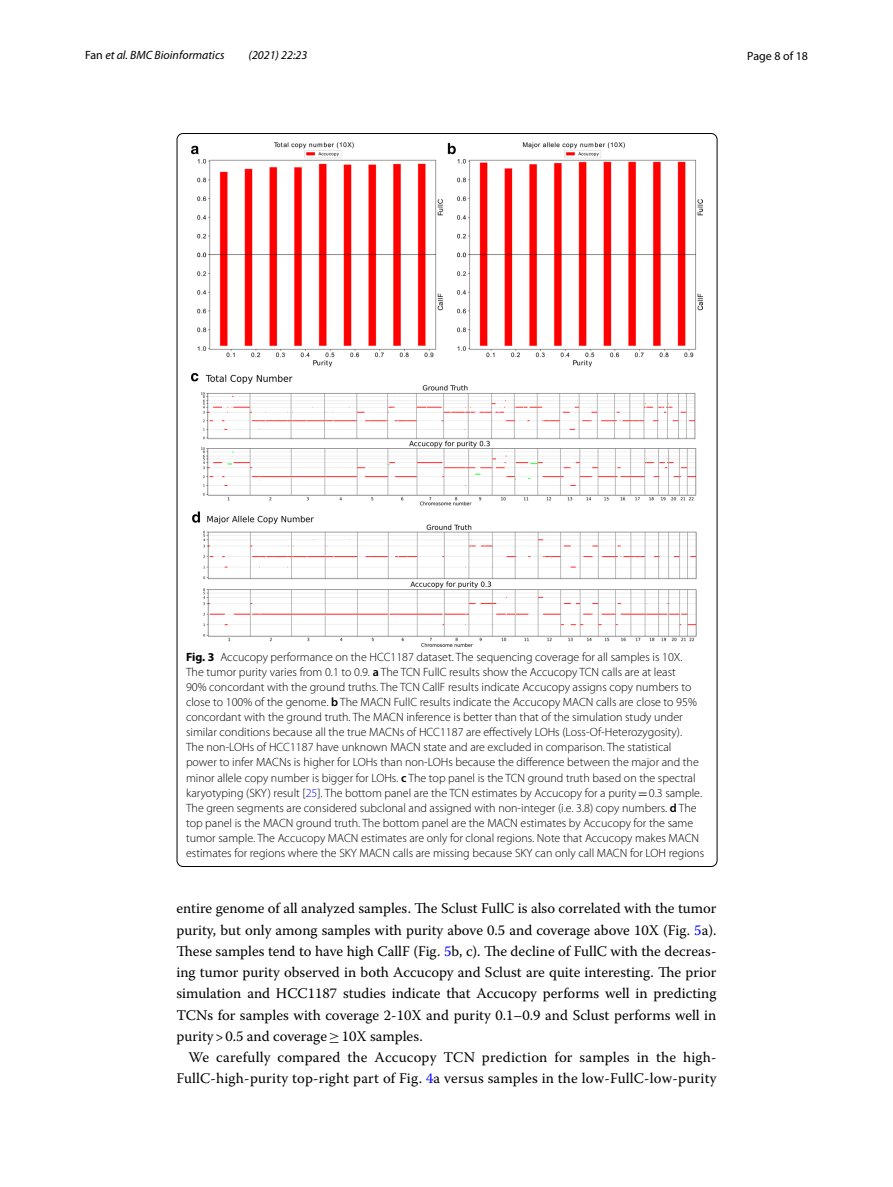
<style>
.page{position:relative;width:893px;height:1187px;background:#fff}
.page>*{position:absolute;margin:0;border:0;box-sizing:border-box;transform-origin:0 0}
.t1{font:14.7px/21.3px "Warnock Pro";letter-spacing:.015em;color:#000;text-align:justify}
.t2{font:300 12px/15px "Myriad Pro";color:#000}
.t3{font:italic 12px "Myriad Pro";color:#000}
.t4{font:12px "Myriad Pro";color:#000}
.s1{font-style:normal}
.s2{font-weight:700}
.s3{font-weight:600}
.s4{color:#00f}
.s5{font-family:"MTSY";font-weight:400}
.s6{font-family:"MTSY"}
</style>
<div class="page">
<img style="left:192px;top:142px;width:510px;height:504px">
<p class="t3" style="left:85px;top:48px;width:141px"><span class="s1">Fan</span> et al. BMC Bioinformatics</p>
<p class="t3" style="left:249px;top:48px;width:60px">(2021) 22:23</p>
<p class="t4" style="left:747px;top:48px;width:62px">Page 8 of 18</p>
<p class="t2" style="left:186px;top:650px;width:520px"><span class="s2">Fig. 3</span> Accucopy performance on the HCC1187 dataset. The sequencing coverage for all samples is 10X.<br>The tumor purity varies from 0.1 to 0.9. <span class="s3">a</span> The TCN FullC results show the Accucopy TCN calls are at least<br>90% concordant with the ground truths. The TCN CallF results indicate Accucopy assigns copy numbers to close to 100% of the genome. <span class="s3">b</span> The MACN FullC results indicate the Accucopy MACN calls are close to 95% concordant with the ground truth. The MACN inference is better than that of the simulation study under similar conditions because all the true MACNs of HCC1187 are effectively LOHs (Loss-Of-Heterozygosity).<br>The non-LOHs of HCC1187 have unknown MACN state and are excluded in comparison. The statistical power to infer MACNs is higher for LOHs than non-LOHs because the difference between the major and the minor allele copy number is bigger for LOHs. <span class="s3">c</span> The top panel is the TCN ground truth based on the spectral karyotyping (SKY) result [<span class="s4">25</span>]. The bottom panel are the TCN estimates by Accucopy for a purity<span class="s5">=</span>0.3 sample.<br>The green segments are considered subclonal and assigned with non-integer (i.e. 3.8) copy numbers. <span class="s3">d</span> The top panel is the MACN ground truth. The bottom panel are the MACN estimates by Accucopy for the same tumor sample. The Accucopy MACN estimates are only for clonal regions. Note that Accucopy makes MACN estimates for regions where the SKY MACN calls are missing because SKY can only call MACN for LOH regions</p>
<p class="t1" style="left:176px;top:897px;width:542px">entire genome of all analyzed samples. The Sclust FullC is also correlated with the tumor purity, but only among samples with purity above 0.5 and coverage above 10X (Fig. <span class="s4">5</span>a).<br>These samples tend to have high CallF (Fig. <span class="s4">5</span>b, c). The decline of FullC with the decreas&shy;ing tumor purity observed in both Accucopy and Sclust are quite interesting. The prior simulation and HCC1187 studies indicate that Accucopy performs well in predicting TCNs for samples with coverage 2-10X and purity 0.1–0.9 and Sclust performs well in purity&gt;0.5 and coverage<span class="s6">≥</span>10X samples.</p>
<p class="t1" style="left:176px;top:1046px;width:542px;text-align:right">We carefully compared the Accucopy TCN prediction for samples in the high-<br>FullC-high-purity top-right part of Fig. <span class="s4">4</span>a versus samples in the low-FullC-low-purity</p>
</div>
